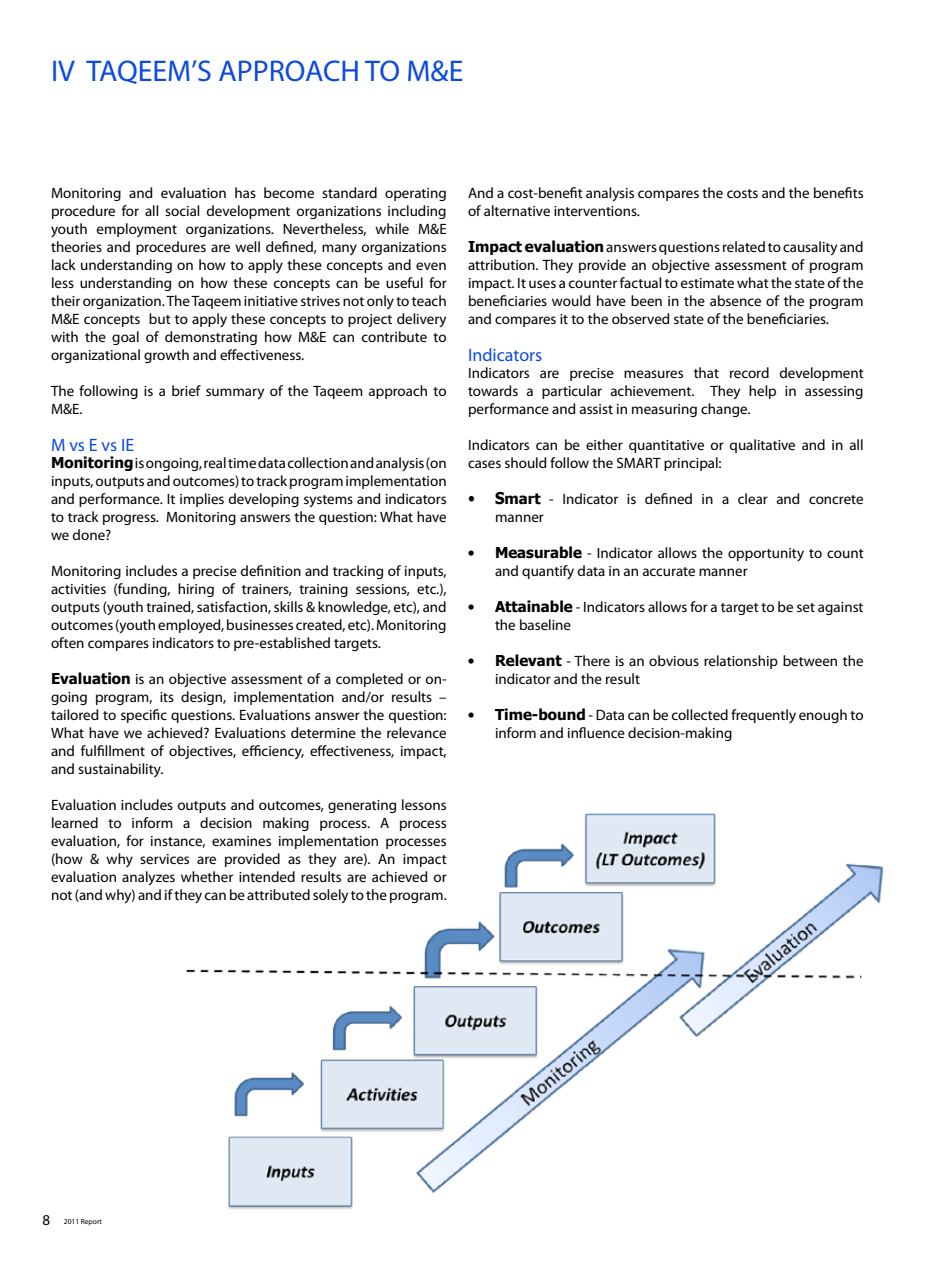
<style>
.page{position:relative;width:936px;height:1263px;background:#fff}
.page>*{position:absolute;margin:0;border:0;box-sizing:border-box;transform-origin:0 0}
.t1{font:30px "Myriad Pro";color:#0c49e3}
.t2{font:18px "Myriad Pro";color:#0c49e3}
.t3{font:15px/18px "Myriad Pro";color:#000}
.t4{font:7.5px "Myriad Pro";color:#000}
.s1{font-family:"Tahoma";font-weight:700}
.s2{font-family:"Tahoma";font-size:16.2px}
.s3{font-family:"Tahoma";font-weight:700;font-size:16.2px}
.s4{font-family:"Tahoma"}
.s5{font-size:15px}
</style>
<div class="page">
<img style="left:186px;top:813px;width:698px;height:396px">
<h1 class="t1" style="left:51px;top:52px;width:414px">IV TAQEEM’S APPROACH TO M&amp;E</h1>
<p class="t3" style="left:51px;top:184px;width:397px;text-align:justify">Monitoring and evaluation has become standard operating procedure for all social development organizations including youth employment organizations. Nevertheless, while M&amp;E theories and procedures are well defined, many organizations lack understanding on how to apply these concepts and even less understanding on how these concepts can be useful for their organization. The Taqeem initiative strives not only to teach M&amp;E concepts but to apply these concepts to project delivery with the goal of demonstrating how M&amp;E can contribute to organizational growth and effectiveness.</p>
<p class="t3" style="left:51px;top:382px;width:397px">The following is a brief summary of the Taqeem approach to<br>M&amp;E.</p>
<p class="t2" style="left:51px;top:433px;width:85px">M vs E vs IE</p>
<p class="t3" style="left:51px;top:454px;width:397px;text-align:justify"><span class="s1">Monitoring</span> is ongoing, real time data collection and analysis (on inputs, outputs and outcomes) to track program implementation and performance. It implies developing systems and indicators to track progress. Monitoring answers the question: What have we done?</p>
<p class="t3" style="left:51px;top:562px;width:397px;text-align:justify">Monitoring includes a precise definition and tracking of inputs, activities (funding, hiring of trainers, training sessions, etc.), outputs (youth trained, satisfaction, skills &amp; knowledge, etc), and outcomes (youth employed, businesses created, etc). Monitoring often compares indicators to pre-established targets.</p>
<p class="t3" style="left:51px;top:670px;width:397px;text-align:justify"><span class="s1">Evaluation</span> is an objective assessment of a completed or on&shy;going program, its design, implementation and/or results – tailored to specific questions. Evaluations answer the question:<br>What have we achieved? Evaluations determine the relevance and fulfillment of objectives, efficiency, effectiveness, impact, and sustainability.</p>
<p class="t3" style="left:51px;top:796px;width:397px;text-align:justify">Evaluation includes outputs and outcomes, generating lessons learned to inform a decision making process. A process evaluation, for instance, examines implementation processes (how &amp; why services are provided as they are). An impact evaluation analyzes whether intended results are achieved or not (and why) and if they can be attributed solely to the program.</p>
<p class="t3" style="left:468px;top:184px;width:397px">And a cost-benefit analysis compares the costs and the benefits of alternative interventions.</p>
<p class="t3" style="left:468px;top:238px;width:397px;text-align:justify"><span class="s1">Impact evaluation</span> answers questions related to causality and attribution. They provide an objective assessment of program impact. It uses a counter factual to estimate what the state of the beneficiaries would have been in the absence of the program and compares it to the observed state of the beneficiaries.</p>
<p class="t2" style="left:468px;top:343px;width:76px">Indicators</p>
<p class="t3" style="left:468px;top:364px;width:397px;text-align:justify">Indicators are precise measures that record development towards a particular achievement. They help in assessing performance and assist in measuring change.</p>
<p class="t3" style="left:468px;top:436px;width:397px">Indicators can be either quantitative or qualitative and in all cases should follow the SMART principal:</p>
<p class="t3" style="left:495px;top:490px;width:370px;text-indent:-27px"><span class="s2">•</span> <span class="s3">S</span><span class="s1">mart</span> - Indicator is defined in a clear and concrete manner</p>
<p class="t3" style="left:495px;top:544px;width:370px;text-indent:-27px"><span class="s4">•</span> <span class="s1">Measurable</span> - Indicator allows the opportunity to count and quantify data in an accurate manner</p>
<p class="t3" style="left:495px;top:598px;width:370px;text-indent:-27px"><span class="s4">•</span> <span class="s1">Attainable</span> - Indicators allows for a target to be set against the baseline</p>
<p class="t3" style="left:495px;top:652px;width:370px;text-indent:-27px"><span class="s4">•</span> <span class="s1">Relevant</span> - There is an obvious relationship between the indicator and the result</p>
<p class="t3" style="left:495px;top:706px;width:370px;text-indent:-27px"><span class="s4">•</span> <span class="s1">Time-bound</span> - Data can be collected frequently enough to inform and influence decision-making</p>
<p class="t4" style="left:43px;top:1217px;width:61px"><span class="s5">8</span> 2011 Report</p>
</div>
